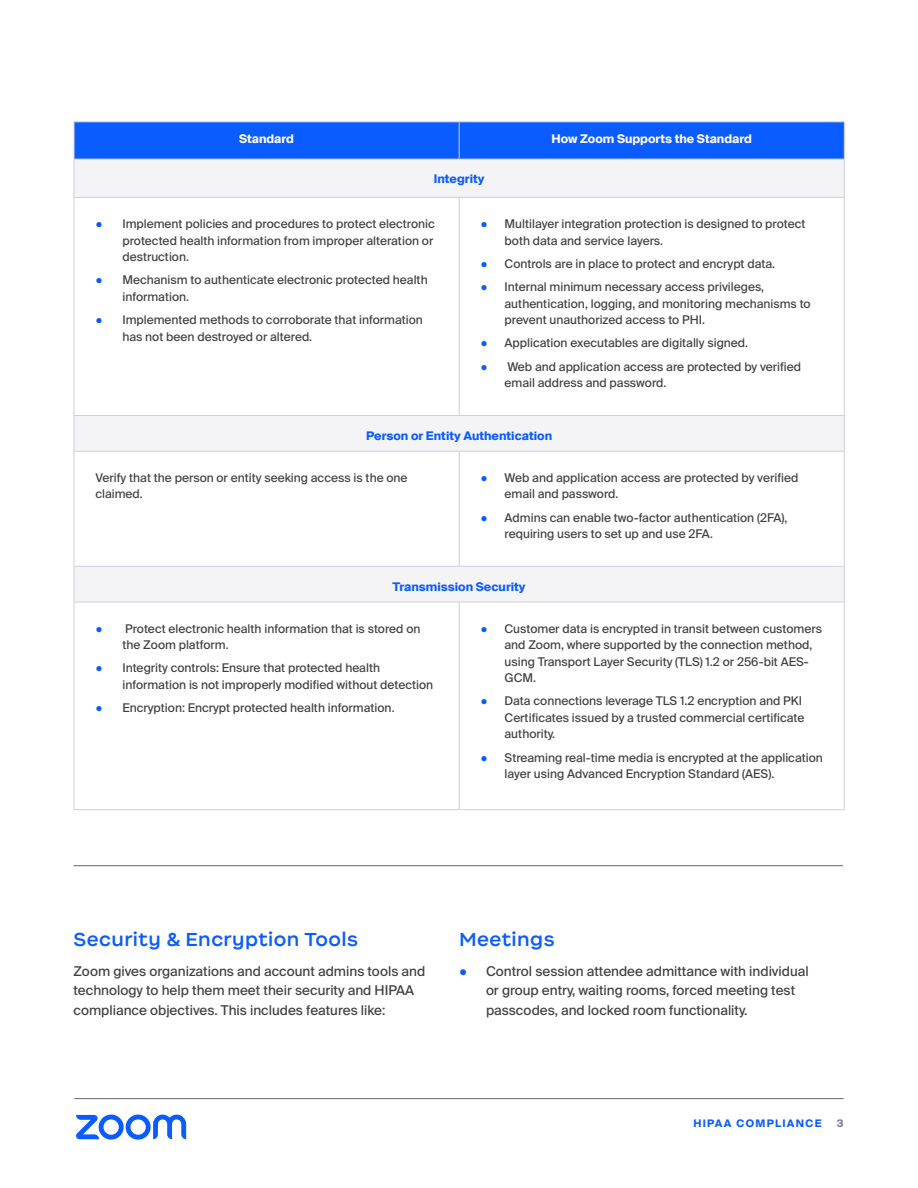
<style>
.page{position:relative;width:918px;height:1188px;background:#fff}
.page>*{position:absolute;margin:0;border:0;box-sizing:border-box;transform-origin:0 0}
.t1{font:600 18px "Happy Display";letter-spacing:.025em;color:#0b5cff}
.t2{font:13.5px/19.5px "Almaden Sans";color:#404040}
.t3{font:12px/16.5px "Almaden Sans";color:#404040}
.t4{font:700 12px "Almaden Sans";color:#0b5cff}
.t5{font:700 12px "Almaden Sans";color:#fff}
.t6{font:700 10.5px "Almaden Sans";letter-spacing:.125em;color:#0b5cff}
.t7{font:700 10.5px "Almaden Sans";color:#828099}
.s1{font-family:"Times New Roman";color:#0b5cff}
</style>
<div class="page">
<hr style="left:74px;top:1098px;width:770px;height:1px;background:#666">
<svg style="left:76px;top:1115px;width:110px;height:25px"></svg>
<div style="left:75px;top:123px;width:769px;height:36px;background:#0b5cff"></div>
<svg style="left:75px;top:160px;width:769px;height:442px"></svg>
<hr style="left:74px;top:122px;width:385px;height:1px;background:#cfcfdb">
<hr style="left:74px;top:122px;width:1px;height:37px;background:#cfcfdb">
<hr style="left:459px;top:122px;width:386px;height:1px;background:#cfcfdb">
<hr style="left:459px;top:122px;width:1px;height:37px;background:#cfcfdb">
<hr style="left:844px;top:122px;width:1px;height:37px;background:#cfcfdb">
<hr style="left:74px;top:159px;width:385px;height:1px;background:#cfcfdb">
<hr style="left:74px;top:159px;width:1px;height:38px;background:#cfcfdb">
<hr style="left:459px;top:159px;width:386px;height:1px;background:#cfcfdb">
<hr style="left:844px;top:159px;width:1px;height:38px;background:#cfcfdb">
<hr style="left:74px;top:197px;width:385px;height:1px;background:#cfcfdb">
<hr style="left:74px;top:198px;width:1px;height:217px;background:#cfcfdb">
<hr style="left:459px;top:197px;width:386px;height:1px;background:#cfcfdb">
<hr style="left:459px;top:198px;width:1px;height:217px;background:#cfcfdb">
<hr style="left:844px;top:198px;width:1px;height:217px;background:#cfcfdb">
<hr style="left:74px;top:415px;width:385px;height:1px;background:#cfcfdb">
<hr style="left:74px;top:416px;width:1px;height:35px;background:#cfcfdb">
<hr style="left:459px;top:415px;width:386px;height:1px;background:#cfcfdb">
<hr style="left:844px;top:416px;width:1px;height:35px;background:#cfcfdb">
<hr style="left:74px;top:451px;width:385px;height:1px;background:#cfcfdb">
<hr style="left:74px;top:452px;width:1px;height:114px;background:#cfcfdb">
<hr style="left:459px;top:451px;width:386px;height:1px;background:#cfcfdb">
<hr style="left:459px;top:452px;width:1px;height:114px;background:#cfcfdb">
<hr style="left:844px;top:452px;width:1px;height:114px;background:#cfcfdb">
<hr style="left:74px;top:566px;width:385px;height:1px;background:#cfcfdb">
<hr style="left:74px;top:567px;width:1px;height:35px;background:#cfcfdb">
<hr style="left:459px;top:566px;width:386px;height:1px;background:#cfcfdb">
<hr style="left:844px;top:567px;width:1px;height:35px;background:#cfcfdb">
<hr style="left:74px;top:602px;width:385px;height:1px;background:#cfcfdb">
<hr style="left:74px;top:602px;width:1px;height:207px;background:#cfcfdb">
<hr style="left:459px;top:602px;width:386px;height:1px;background:#cfcfdb">
<hr style="left:459px;top:602px;width:1px;height:207px;background:#cfcfdb">
<hr style="left:844px;top:602px;width:1px;height:207px;background:#cfcfdb">
<hr style="left:74px;top:809px;width:385px;height:1px;background:#cfcfdb">
<hr style="left:459px;top:809px;width:386px;height:1px;background:#cfcfdb">
<hr style="left:74px;top:865px;width:769px;height:1px;background:#666">
<p class="t5" style="left:239px;top:132px;width:57px">Standard</p>
<p class="t5" style="left:551px;top:132px;width:202px">How Zoom Supports the Standard</p>
<p class="t4" style="left:434px;top:172px;width:52px">Integrity</p>
<p class="t3" style="left:122px;top:216px;width:314px;text-indent:-27px"><span class="s1">●</span> Implement policies and procedures to protect electronic protected health information from improper alteration or destruction.</p>
<p class="t3" style="left:122px;top:272px;width:307px;text-indent:-27px"><span class="s1">●</span> Mechanism to authenticate electronic protected health information.</p>
<p class="t3" style="left:122px;top:312px;width:302px;text-indent:-27px"><span class="s1">●</span> Implemented methods to corroborate that information has not been destroyed or altered.</p>
<p class="t3" style="left:505px;top:216px;width:303px;text-indent:-24px"><span class="s1">●</span> Multilayer integration protection is designed to protect both data and service layers.</p>
<p class="t3" style="left:481px;top:255px;width:296px"><span class="s1">●</span> Controls are in place to protect and encrypt data.</p>
<p class="t3" style="left:505px;top:279px;width:308px;text-indent:-24px"><span class="s1">●</span> Internal minimum necessary access privileges, authentication, logging, and monitoring mechanisms to prevent unauthorized access to PHI.</p>
<p class="t3" style="left:481px;top:335px;width:269px"><span class="s1">●</span> Application executables are digitally signed.</p>
<p class="t3" style="left:505px;top:358px;width:298px;text-indent:-24px"><span class="s1">●</span> Web and application access are protected by verified email address and password.</p>
<p class="t4" style="left:366px;top:429px;width:187px">Person or Entity Authentication</p>
<p class="t3" style="left:95px;top:469px;width:314px">Verify that the person or entity seeking access is the one claimed.</p>
<p class="t3" style="left:505px;top:469px;width:295px;text-indent:-24px"><span class="s1">●</span> Web and application access are protected by verified email and password.</p>
<p class="t3" style="left:505px;top:509px;width:284px;text-indent:-24px"><span class="s1">●</span> Admins can enable two-factor authentication (2FA), requiring users to set up and use 2FA.</p>
<p class="t4" style="left:393px;top:579px;width:135px">Transmission Security</p>
<p class="t3" style="left:122px;top:620px;width:300px;text-indent:-27px"><span class="s1">●</span> Protect electronic health information that is stored on the Zoom platform.</p>
<p class="t3" style="left:122px;top:660px;width:312px;text-indent:-27px"><span class="s1">●</span> Integrity controls: Ensure that protected health information is not improperly modified without detection</p>
<p class="t3" style="left:95px;top:700px;width:301px"><span class="s1">●</span> Encryption: Encrypt protected health information.</p>
<p class="t3" style="left:505px;top:620px;width:319px;text-indent:-24px"><span class="s1">●</span> Customer data is encrypted in transit between customers and Zoom, where supported by the connection method, using Transport Layer Security (TLS) 1.2 or 256-bit AES-GCM.</p>
<p class="t3" style="left:505px;top:693px;width:302px;text-indent:-24px"><span class="s1">●</span> Data connections leverage TLS 1.2 encryption and PKI<br>Certificates issued by a trusted commercial certificate authority.</p>
<p class="t3" style="left:505px;top:749px;width:320px;text-indent:-24px"><span class="s1">●</span> Streaming real-time media is encrypted at the application layer using Advanced Encryption Standard (AES).</p>
<h1 class="t1" style="left:74px;top:928px;width:286px">Security &amp; Encryption Tools</h1>
<p class="t2" style="left:74px;top:961px;width:353px">Zoom gives organizations and account admins tools and technology to help them meet their security and HIPAA compliance objectives. This includes features like:</p>
<h1 class="t1" style="left:459px;top:928px;width:97px">Meetings</h1>
<p class="t2" style="left:486px;top:961px;width:324px;text-indent:-27px"><span class="s1">●</span> Control session attendee admittance with individual or group entry, waiting rooms, forced meeting test passcodes, and locked room functionality.</p>
<p class="t6" style="left:693px;top:1117px;width:130px">HIPAA COMPLIANCE</p>
<p class="t7" style="left:837px;top:1117px;width:8px">3</p>
</div>
